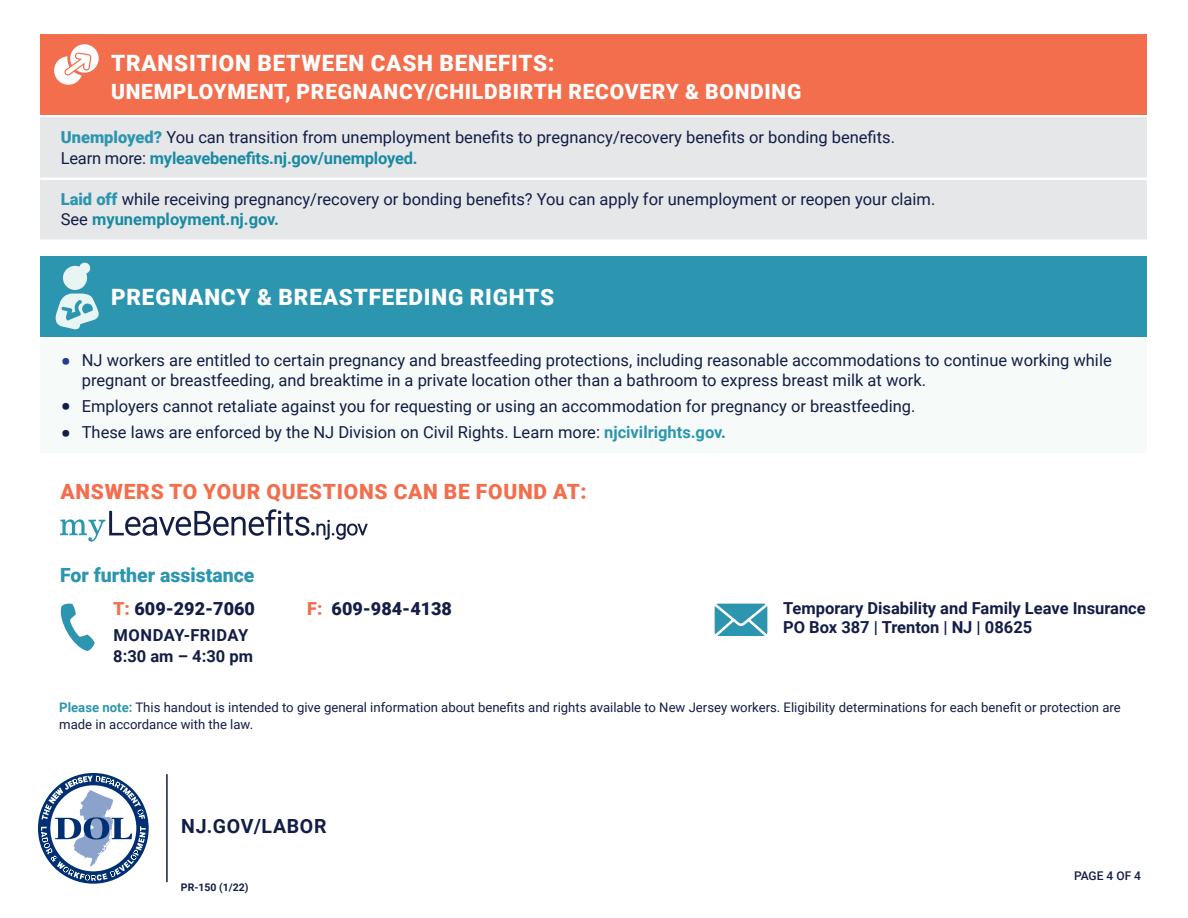
<style>
.page{position:relative;width:1188px;height:918px;background:#fff}
.page>*{position:absolute;margin:0;border:0;box-sizing:border-box;transform-origin:0 0}
.t1{font:900 22.5px "Roboto";letter-spacing:.035em;color:#fff}
.t2{font:900 21px "Roboto";letter-spacing:.035em;color:#fff}
.t3{font:900 21px "Roboto";letter-spacing:.035em;color:#f36e4d}
.t4{font:900 19.5px "Roboto";color:#2c96b0}
.t5{font:700 19.5px "Roboto";letter-spacing:.035em;color:#131d46}
.t6{font:900 18px "Roboto";color:#131d46}
.t7{font:16.5px/19.5px "Roboto";color:#131d46}
.t8{font:700 16.5px "Roboto";color:#131d46}
.t9{font:700 16.5px/21px "Roboto";letter-spacing:.025em;color:#131d46}
.t10{font:13.2px/16.5px "Roboto";color:#131d46}
.t11{font:500 12px "Roboto";letter-spacing:-.005em;color:#131d46}
.t12{font:700 10.5px "Roboto";color:#131d46}
.s1{font-weight:900;color:#2c96b0}
.s2{font-weight:700;color:#188aa3}
.s3{font-weight:900;font-size:27px;color:#253f8e}
.s4{font-weight:900;font-size:27px}
.s5{font-weight:700;color:#2c96b0}
.s6{color:#f36e4d}
</style>
<div class="page">
<div style="left:40px;top:256px;width:1108px;height:81px;background:#2c96b0"></div>
<div style="left:40px;top:118px;width:1108px;height:60px;background:#e6e7e9"></div>
<div style="left:40px;top:179px;width:1108px;height:61px;background:#e6e7e9"></div>
<hr style="left:40px;top:239px;width:1108px;height:2px;background:#fff">
<hr style="left:40px;top:179px;width:1108px;height:1px;background:#fff">
<svg style="left:38px;top:773px;width:111px;height:111px"></svg>
<hr style="left:166px;top:774px;width:2px;height:108px;background:#131d46">
<svg style="left:60px;top:509px;width:308px;height:33px"></svg>
<svg style="left:60px;top:603px;width:35px;height:48px"></svg>
<svg style="left:715px;top:604px;width:52px;height:32px;background:#4fa7bd"></svg>
<div style="left:40px;top:34px;width:1108px;height:81px;background:#f36e4d"></div>
<svg style="left:54px;top:44px;width:45px;height:41px"></svg>
<div style="left:40px;top:339px;width:1108px;height:115px;background:#f6fbfa"></div>
<hr style="left:40px;top:453px;width:1108px;height:2px;background:#fff">
<svg style="left:55px;top:263px;width:44px;height:67px"></svg>
<p class="t1" style="left:111px;top:47px;width:445px">TRANSITION BETWEEN CASH BENEFITS:</p>
<p class="t2" style="left:111px;top:76px;width:692px">UNEMPLOYMENT, PREGNANCY/CHILDBIRTH RECOVERY &amp; BONDING</p>
<p class="t7" style="left:61px;top:126px;width:836px;line-height:21px"><span class="s1">Unemployed?</span> You can transition from unemployment benefits to pregnancy/recovery benefits or bonding benefits.<br>Learn more: <span class="s2">myleavebenefits.nj.gov/unemployed.</span></p>
<p class="t7" style="left:61px;top:189px;width:876px"><span class="s1">Laid off</span> while receiving pregnancy/recovery or bonding benefits? You can apply for unemployment or reopen your claim.<br>See <span class="s2">myunemployment.nj.gov.</span></p>
<p class="t1" style="left:111px;top:281px;width:445px">PREGNANCY &amp; BREASTFEEDING RIGHTS</p>
<p class="t7" style="left:82px;top:350px;width:1032px;text-indent:-21px"><span class="s3">•</span> NJ workers are entitled to certain pregnancy and breastfeeding protections, including reasonable accommodations to continue working while pregnant or breastfeeding, and breaktime in a private location other than a bathroom to express breast milk at work.</p>
<p class="t7" style="left:61px;top:396px;width:856px"><span class="s4">•</span> Employers cannot retaliate against you for requesting or using an accommodation for pregnancy or breastfeeding.</p>
<p class="t7" style="left:61px;top:422px;width:667px"><span class="s4">•</span> These laws are enforced by the NJ Division on Civil Rights. Learn more: <span class="s5">njcivilrights.gov</span><span class="s2">.</span></p>
<p class="t3" style="left:60px;top:476px;width:528px">ANSWERS TO YOUR QUESTIONS CAN BE FOUND AT:</p>
<p class="t4" style="left:60px;top:562px;width:196px">For further assistance</p>
<p class="t6" style="left:113px;top:596px;width:143px"><span class="s6">T:</span> 609-292-7060</p>
<p class="t9" style="left:113px;top:624px;width:141px">MONDAY-FRIDAY<br>8:30 am – 4:30 pm</p>
<p class="t6" style="left:307px;top:596px;width:146px"><span class="s6">F:</span> 609-984-4138</p>
<p class="t8" style="left:783px;top:596px;width:364px">Temporary Disability and Family Leave Insurance</p>
<p class="t8" style="left:783px;top:616px;width:251px">PO Box 387 | Trenton | NJ | 08625</p>
<p class="t10" style="left:59px;top:699px;width:1063px"><span class="s5">Please note:</span> This handout is intended to give general information about benefits and rights available to New Jersey workers. Eligibility determinations for each benefit or protection are made in accordance with the law.</p>
<p class="t5" style="left:181px;top:812px;width:147px">NJ.GOV/LABOR</p>
<p class="t12" style="left:181px;top:880px;width:69px">PR-150 (1/22)</p>
<p class="t11" style="left:1074px;top:867px;width:68px">PAGE 4 OF 4</p>
</div>
